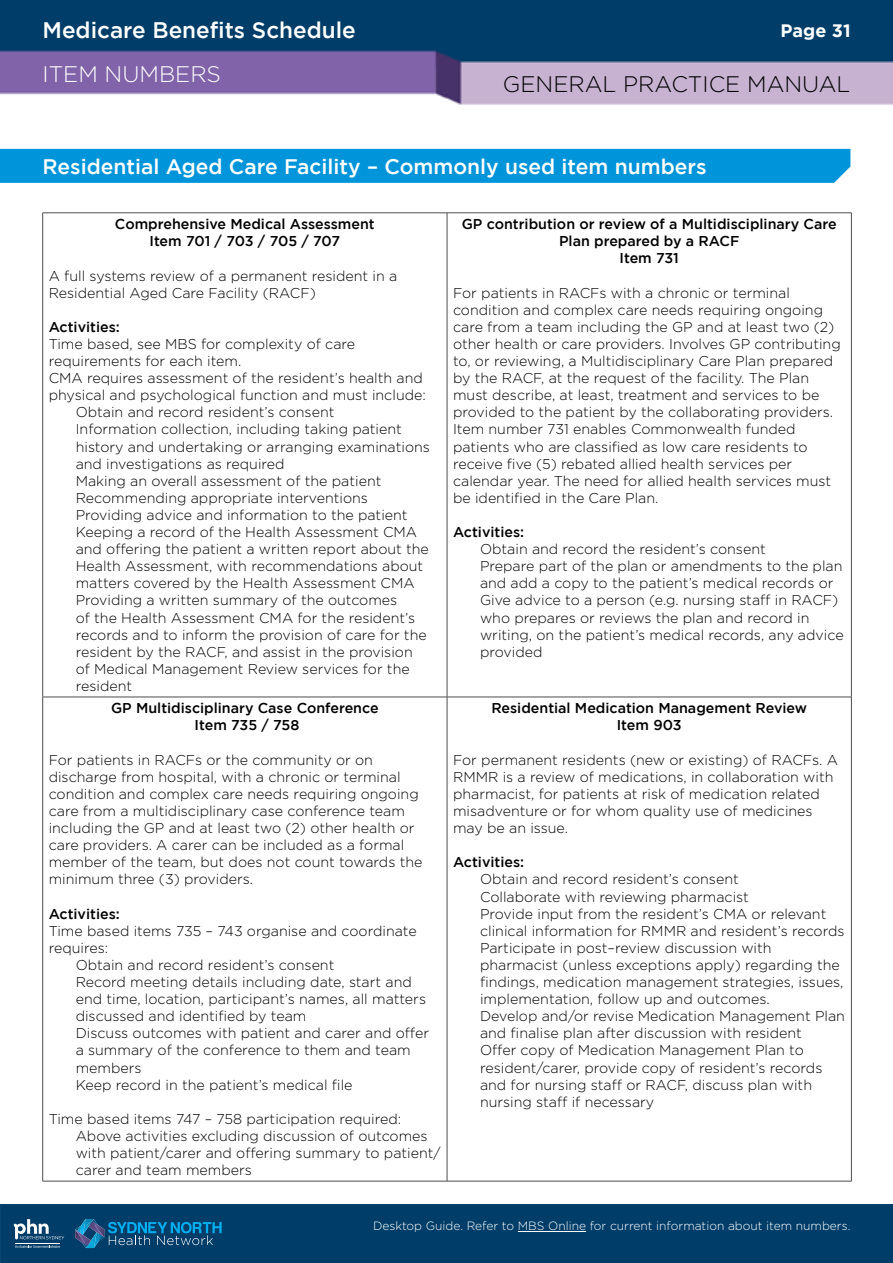
<style>
.page{position:relative;width:893px;height:1263px;background:#fff}
.page>*{position:absolute;margin:0;border:0;box-sizing:border-box;transform-origin:0 0}
.t1{font:500 22.5px "Gotham";color:#fff}
.t2{font:300 22.5px "Gotham";color:#000}
.t3{font:300 22.5px "Gotham";color:#fff}
.t4{font:500 21px "Gotham";color:#fff}
.t5{font:700 18px "Gotham";color:#fff}
.t6{font:300 14.25px/17.1px "Gotham";color:#000}
.t7{font:500 14.25px/17.1px "Gotham";color:#000;text-align:center}
.t8{font:300 12px "Gotham";color:#fff}
</style>
<div class="page">
<img style="left:0;top:0;width:893px;height:105px">
<div style="left:0;top:1204px;width:893px;height:59px;background:#003d69"></div>
<svg style="left:75px;top:1219px;width:147px;height:29px;background:#115c8a"></svg>
<svg style="left:14px;top:1219px;width:50px;height:20px"></svg>
<svg style="left:15px;top:1245px;width:45px;height:3px"></svg>
<hr style="left:15px;top:1243px;width:45px;height:1px;background:#fff">
<div style="left:0;top:149px;width:850px;height:34px;background:#0095da"></div>
<hr style="left:43px;top:213px;width:404px;height:1px;background:#4d4d4d">
<hr style="left:42px;top:213px;width:1px;height:484px;background:#4d4d4d">
<hr style="left:447px;top:213px;width:405px;height:1px;background:#4d4d4d">
<hr style="left:447px;top:213px;width:1px;height:484px;background:#4d4d4d">
<hr style="left:851px;top:213px;width:1px;height:484px;background:#4d4d4d">
<hr style="left:43px;top:697px;width:404px;height:1px;background:#4d4d4d">
<hr style="left:42px;top:697px;width:1px;height:484px;background:#4d4d4d">
<hr style="left:447px;top:697px;width:405px;height:1px;background:#4d4d4d">
<hr style="left:447px;top:697px;width:1px;height:484px;background:#4d4d4d">
<hr style="left:851px;top:697px;width:1px;height:484px;background:#4d4d4d">
<hr style="left:43px;top:1181px;width:404px;height:1px;background:#4d4d4d">
<hr style="left:447px;top:1181px;width:405px;height:1px;background:#4d4d4d">
<hr style="left:518px;top:1231px;width:68px;height:1px;background:#fff">
<h1 class="t1" style="left:43px;top:17px;width:315px">Medicare Benefits Schedule</h1>
<h1 class="t3" style="left:43px;top:60px;width:180px">ITEM NUMBERS</h1>
<p class="t5" style="left:781px;top:20px;width:72px">Page 31</p>
<h1 class="t2" style="left:503px;top:70px;width:349px">GENERAL PRACTICE MANUAL</h1>
<h2 class="t4" style="left:43px;top:154px;width:666px">Residential Aged Care Facility – Commonly used item numbers</h2>
<p class="t7" style="left:115px;top:215px;width:261px">Comprehensive Medical Assessment<br>Item 701 / 703 / 705 / 707</p>
<p class="t6" style="left:49px;top:267px;width:350px">A full systems review of a permanent resident in a<br>Residential Aged Care Facility (RACF)</p>
<p class="t7" style="left:49px;top:318px;width:73px">Activities:</p>
<p class="t6" style="left:49px;top:335px;width:308px">Time based, see MBS for complexity of care</p>
<p class="t6" style="left:49px;top:352px;width:194px">requirements for each item.</p>
<p class="t6" style="left:49px;top:369px;width:376px">CMA requires assessment of the resident’s health and</p>
<p class="t6" style="left:49px;top:386px;width:379px">physical and psychological function and must include:</p>
<p class="t6" style="left:76px;top:403px;width:260px">Obtain and record resident’s consent</p>
<p class="t6" style="left:76px;top:420px;width:328px">Information collection, including taking patient</p>
<p class="t6" style="left:76px;top:438px;width:356px">history and undertaking or arranging examinations</p>
<p class="t6" style="left:76px;top:455px;width:210px">and investigations as required</p>
<p class="t6" style="left:76px;top:472px;width:307px">Making an overall assessment of the patient</p>
<p class="t6" style="left:76px;top:489px;width:294px">Recommending appropriate interventions</p>
<p class="t6" style="left:76px;top:506px;width:333px">Providing advice and information to the patient</p>
<p class="t6" style="left:76px;top:523px;width:343px">Keeping a record of the Health Assessment CMA</p>
<p class="t6" style="left:76px;top:540px;width:355px">and offering the patient a written report about the</p>
<p class="t6" style="left:76px;top:557px;width:349px">Health Assessment, with recommendations about</p>
<p class="t6" style="left:76px;top:574px;width:341px">matters covered by the Health Assessment CMA</p>
<p class="t6" style="left:76px;top:591px;width:323px">Providing a written summary of the outcomes</p>
<p class="t6" style="left:76px;top:609px;width:341px">of the Health Assessment CMA for the resident’s</p>
<p class="t6" style="left:76px;top:626px;width:352px">records and to inform the provision of care for the</p>
<p class="t6" style="left:76px;top:643px;width:339px">resident by the RACF, and assist in the provision</p>
<p class="t6" style="left:76px;top:660px;width:336px">of Medical Management Review services for the</p>
<p class="t6" style="left:76px;top:677px;width:58px">resident</p>
<p class="t7" style="left:111px;top:699px;width:269px">GP Multidisciplinary Case Conference<br>Item 735 / 758</p>
<p class="t6" style="left:49px;top:751px;width:375px">For patients in RACFs or the community or on discharge from hospital, with a chronic or terminal condition and complex care needs requiring ongoing care from a multidisciplinary case conference team including the GP and at least two (2) other health or care providers. A carer can be included as a formal member of the team, but does not count towards the minimum three (3) providers.</p>
<p class="t7" style="left:49px;top:905px;width:73px">Activities:</p>
<p class="t6" style="left:49px;top:922px;width:369px">Time based items 735 – 743 organise and coordinate</p>
<p class="t6" style="left:49px;top:939px;width:61px">requires:</p>
<p class="t6" style="left:76px;top:956px;width:260px">Obtain and record resident’s consent</p>
<p class="t6" style="left:76px;top:973px;width:338px">Record meeting details including date, start and</p>
<p class="t6" style="left:76px;top:990px;width:352px">end time, location, participant’s names, all matters</p>
<p class="t6" style="left:76px;top:1007px;width:232px">discussed and identified by team</p>
<p class="t6" style="left:76px;top:1024px;width:355px">Discuss outcomes with patient and carer and offer</p>
<p class="t6" style="left:76px;top:1041px;width:337px">a summary of the conference to them and team</p>
<p class="t6" style="left:76px;top:1058px;width:67px">members</p>
<p class="t6" style="left:76px;top:1076px;width:278px">Keep record in the patient’s medical file</p>
<p class="t6" style="left:76px;top:1110px;width:366px;text-indent:-27px">Time based items 747 – 758 participation required:<br>Above activities excluding discussion of outcomes with patient/carer and offering summary to patient/ carer and team members</p>
<p class="t7" style="left:462px;top:215px;width:376px">GP contribution or review of a Multidisciplinary Care<br>Plan prepared by a RACF<br>Item 731</p>
<p class="t6" style="left:453px;top:284px;width:389px">For patients in RACFs with a chronic or terminal condition and complex care needs requiring ongoing care from a team including the GP and at least two (2) other health or care providers. Involves GP contributing to, or reviewing, a Multidisciplinary Care Plan prepared by the RACF, at the request of the facility. The Plan must describe, at least, treatment and services to be provided to the patient by the collaborating providers.<br>Item number 731 enables Commonwealth funded patients who are classified as low care residents to receive five (5) rebated allied health services per calendar year. The need for allied health services must be identified in the Care Plan.</p>
<p class="t7" style="left:453px;top:523px;width:73px">Activities:</p>
<p class="t6" style="left:480px;top:540px;width:365px">Obtain and record the resident’s consent<br>Prepare part of the plan or amendments to the plan and add a copy to the patient’s medical records or Give advice to a person (e.g. nursing staff in RACF) who prepares or reviews the plan and record in writing, on the patient’s medical records, any advice provided</p>
<p class="t7" style="left:491px;top:699px;width:317px">Residential Medication Management Review<br>Item 903</p>
<p class="t6" style="left:453px;top:751px;width:386px">For permanent residents (new or existing) of RACFs. A RMMR is a review of medications, in collaboration with pharmacist, for patients at risk of medication related misadventure or for whom quality use of medicines may be an issue.</p>
<p class="t7" style="left:453px;top:853px;width:73px">Activities:</p>
<p class="t6" style="left:480px;top:870px;width:366px">Obtain and record resident’s consent<br>Collaborate with reviewing pharmacist<br>Provide input from the resident’s CMA or relevant clinical information for RMMR and resident’s records Participate in post–review discussion with pharmacist (unless exceptions apply) regarding the findings, medication management strategies, issues, implementation, follow up and outcomes.<br>Develop and/or revise Medication Management Plan and finalise plan after discussion with resident<br>Offer copy of Medication Management Plan to resident/carer, provide copy of resident’s records and for nursing staff or RACF, discuss plan with nursing staff if necessary</p>
<p class="t8" style="left:373px;top:1218px;width:479px">Desktop Guide. Refer to MBS Online for current information about item numbers.</p>
</div>
